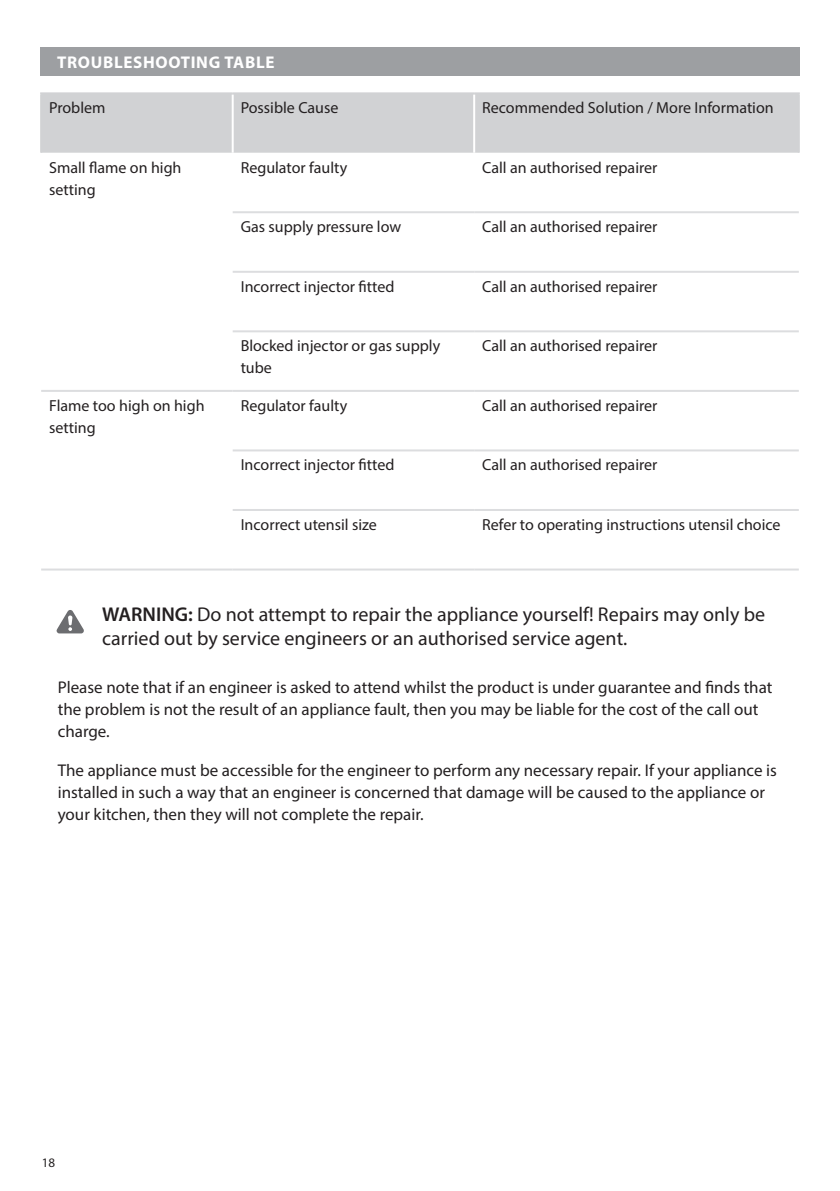
<style>
.page{position:relative;width:840px;height:1191px;background:#fff}
.page>*{position:absolute;margin:0;border:0;box-sizing:border-box;transform-origin:0 0}
.t1{font:20px/24px "Myriad Pro";color:#231f20}
.t2{font:17px/22px "Myriad Pro";color:#231f20}
.t3{font:700 17px "Myriad Pro";letter-spacing:.04em;color:#fff}
.t4{font:16px/22px "Myriad Pro";color:#231f20}
.t5{font:13px "Myriad Pro";color:#231f20}
.s1{font-weight:600}
</style>
<div class="page">
<div style="left:42px;top:94px;width:755px;height:59px;background:#d1d2d4"></div>
<hr style="left:231px;top:94px;width:2px;height:59px;background:#fff">
<hr style="left:473px;top:94px;width:2px;height:59px;background:#fff">
<hr style="left:40px;top:92px;width:192px;height:2px;background:#d1d2d4">
<hr style="left:40px;top:94px;width:2px;height:59px;background:#d1d2d4">
<hr style="left:232px;top:92px;width:242px;height:2px;background:#d1d2d4">
<hr style="left:474px;top:92px;width:325px;height:2px;background:#d1d2d4">
<hr style="left:797px;top:94px;width:2px;height:59px;background:#d1d2d4">
<hr style="left:232px;top:211px;width:242px;height:2px;background:#dcdddf">
<hr style="left:474px;top:211px;width:324px;height:2px;background:#dcdddf">
<hr style="left:232px;top:271px;width:242px;height:2px;background:#dcdddf">
<hr style="left:474px;top:271px;width:324px;height:2px;background:#dcdddf">
<hr style="left:232px;top:330px;width:242px;height:2px;background:#dcdddf">
<hr style="left:474px;top:330px;width:324px;height:2px;background:#dcdddf">
<hr style="left:41px;top:390px;width:191px;height:2px;background:#dcdddf">
<hr style="left:232px;top:390px;width:242px;height:2px;background:#dcdddf">
<hr style="left:474px;top:390px;width:324px;height:2px;background:#dcdddf">
<hr style="left:232px;top:449px;width:242px;height:2px;background:#dcdddf">
<hr style="left:474px;top:449px;width:324px;height:2px;background:#dcdddf">
<hr style="left:232px;top:509px;width:242px;height:2px;background:#dcdddf">
<hr style="left:474px;top:509px;width:324px;height:2px;background:#dcdddf">
<hr style="left:41px;top:568px;width:191px;height:2px;background:#dcdddf">
<hr style="left:232px;top:568px;width:242px;height:2px;background:#dcdddf">
<hr style="left:474px;top:568px;width:324px;height:2px;background:#dcdddf">
<div style="left:40px;top:47px;width:759px;height:29px;background:#9d9fa2"></div>
<svg style="left:57px;top:610px;width:27px;height:23px"></svg>
<p class="t3" style="left:57px;top:51px;width:219px">TROUBLESHOOTING TABLE</p>
<p class="t4" style="left:49px;top:97px;width:58px">Problem</p>
<p class="t4" style="left:240px;top:97px;width:99px">Possible Cause</p>
<p class="t4" style="left:482px;top:97px;width:293px">Recommended Solution / More Information</p>
<p class="t4" style="left:49px;top:156px;width:134px">Small flame on high setting</p>
<p class="t4" style="left:240px;top:156px;width:108px">Regulator faulty</p>
<p class="t4" style="left:482px;top:156px;width:177px">Call an authorised repairer</p>
<p class="t4" style="left:240px;top:216px;width:162px">Gas supply pressure low</p>
<p class="t4" style="left:482px;top:216px;width:177px">Call an authorised repairer</p>
<p class="t4" style="left:240px;top:275px;width:155px">Incorrect injector fitted</p>
<p class="t4" style="left:482px;top:275px;width:177px">Call an authorised repairer</p>
<p class="t4" style="left:240px;top:335px;width:201px">Blocked injector or gas supply tube</p>
<p class="t4" style="left:482px;top:335px;width:177px">Call an authorised repairer</p>
<p class="t4" style="left:49px;top:394px;width:157px">Flame too high on high setting</p>
<p class="t4" style="left:240px;top:394px;width:108px">Regulator faulty</p>
<p class="t4" style="left:482px;top:394px;width:177px">Call an authorised repairer</p>
<p class="t4" style="left:240px;top:454px;width:155px">Incorrect injector fitted</p>
<p class="t4" style="left:482px;top:454px;width:177px">Call an authorised repairer</p>
<p class="t4" style="left:240px;top:513px;width:138px">Incorrect utensil size</p>
<p class="t4" style="left:482px;top:513px;width:300px">Refer to operating instructions utensil choice</p>
<p class="t1" style="left:102px;top:601px;width:664px"><span class="s1">WARNING:</span> Do not attempt to repair the appliance yourself! Repairs may only be carried out by service engineers or an authorised service agent.</p>
<p class="t2" style="left:58px;top:675px;width:715px">Please note that if an engineer is asked to attend whilst the product is under guarantee and finds that the problem is not the result of an appliance fault, then you may be liable for the cost of the call out charge.</p>
<p class="t2" style="left:58px;top:758px;width:720px">The appliance must be accessible for the engineer to perform any necessary repair. If your appliance is installed in such a way that an engineer is concerned that damage will be caused to the appliance or your kitchen, then they will not complete the repair.</p>
<p class="t5" style="left:42px;top:1154px;width:15px">18</p>
</div>
